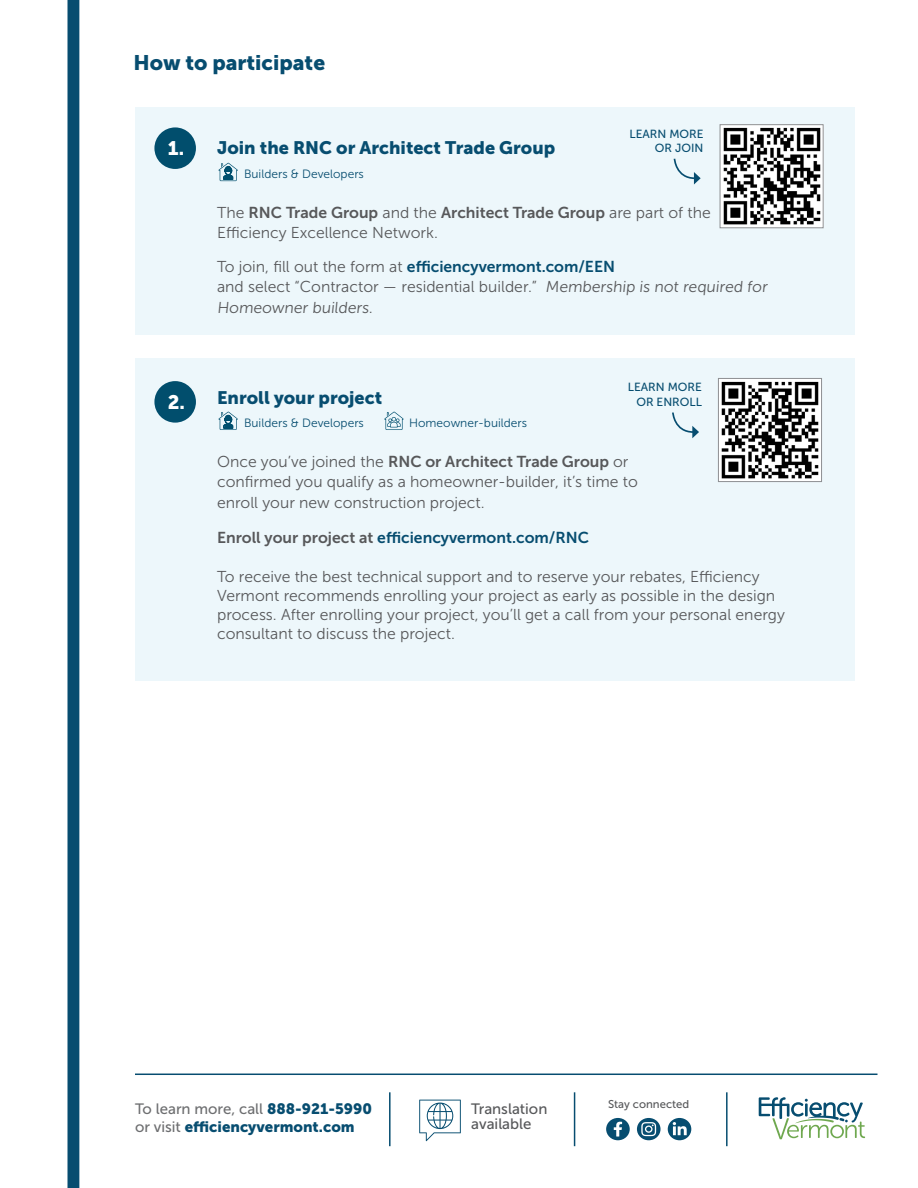
<style>
.page{position:relative;width:918px;height:1188px;background:#fff}
.page>*{position:absolute;margin:0;border:0;box-sizing:border-box;transform-origin:0 0}
.t1{font:21px "Museo Sans 900";color:#074d70}
.t2{font:19.5px "Museo Sans 900";color:#fff}
.t3{font:18px "Museo Sans 900";color:#074d70}
.Paragraph_Style{font:15.75px/20.2px "Museo Sans 300";color:#57585a}
.Paragraph_Style-2{font:15.75px "Museo Sans 700";color:#074d70}
.t4{font:15px "Museo Sans 500";color:#6d6e70}
.t5{font:15px "Museo Sans 900";color:#074d70}
.t6{font:15px/15px "Museo Sans 500";color:#57585a}
.t7{font:12px "Museo Sans 300";color:#074d70}
.t8{font:11.7px "Museo Sans 500";color:#074d70}
.t9{font:11.25px "Museo Sans 500";color:#57585a}
.s1{font-family:"Museo Sans 700"}
.s2{font-family:"Museo Sans 700";color:#074d70}
.s3{color:#57585a}
.s4{font-family:"Museo Sans 900";color:#074d70}
.s5{font-family:"Museo Sans 500";color:#6d6e70}
</style>
<div class="page">
<div style="left:68px;top:0;width:11px;height:1188px;background:#074d70"></div>
<svg style="left:606px;top:1118px;width:24px;height:22px"></svg>
<svg style="left:637px;top:1118px;width:24px;height:22px"></svg>
<svg style="left:668px;top:1118px;width:23px;height:22px"></svg>
<hr style="left:389px;top:1092px;width:2px;height:54px;background:#074d70">
<hr style="left:135px;top:1074px;width:743px;height:1px;background:#074d70">
<hr style="left:574px;top:1092px;width:1px;height:54px;background:#074d70">
<hr style="left:726px;top:1092px;width:2px;height:54px;background:#074d70">
<svg style="left:419px;top:1100px;width:42px;height:41px"></svg>
<svg style="left:759px;top:1097px;width:106px;height:42px"></svg>
<div style="left:135px;top:108px;width:719px;height:227px;background:#edf7fb"></div>
<div style="left:135px;top:359px;width:719px;height:322px;background:#edf7fb"></div>
<div style="left:154px;top:127px;width:42px;height:42px;background:#014e6d;border-radius:50%"></div>
<div style="left:154px;top:381px;width:42px;height:42px;background:#014e6d;border-radius:50%"></div>
<img style="left:722px;top:126px;width:99px;height:100px">
<div style="left:720px;top:124px;width:103px;height:104px;border:1px solid #8d8f92"></div>
<svg style="left:673px;top:158px;width:28px;height:27px"></svg>
<svg style="left:672px;top:412px;width:27px;height:26px"></svg>
<svg style="left:384px;top:412px;width:20px;height:18px"></svg>
<svg style="left:219px;top:163px;width:19px;height:18px"></svg>
<img style="left:720px;top:380px;width:100px;height:100px">
<div style="left:718px;top:378px;width:104px;height:104px;border:1px solid #8d8f92"></div>
<svg style="left:219px;top:412px;width:19px;height:18px"></svg>
<p class="t1" style="left:133px;top:50px;width:193px">How to participate</p>
<p class="t2" style="left:168px;top:137px;width:18px">1.</p>
<p class="t8" style="left:630px;top:127px;width:75px">LEARN MORE</p>
<p class="t8" style="left:655px;top:141px;width:50px">OR JOIN</p>
<p class="t3" style="left:217px;top:137px;width:340px">Join the RNC or Architect Trade Group</p>
<p class="t7" style="left:244px;top:167px;width:121px">Builders &amp; Developers</p>
<p class="Paragraph_Style" style="left:217px;top:203px;width:495px">The <span class="s1">RNC Trade Group</span> and the <span class="s1">Architect Trade Group</span> are part of the<br>Efficiency Excellence Network.</p>
<p class="Paragraph_Style" style="left:217px;top:257px;width:554px">To join, fill out the form at <span class="s2">efficiencyvermont.com/EEN<br></span>and select “Contractor — residential builder.” Membership is not required for<br>Homeowner builders.</p>
<p class="t8" style="left:628px;top:381px;width:75px">LEARN MORE</p>
<p class="t8" style="left:636px;top:395px;width:67px">OR ENROLL</p>
<p class="t2" style="left:168px;top:391px;width:19px">2.</p>
<p class="t3" style="left:217px;top:388px;width:167px">Enroll your project</p>
<p class="t7" style="left:244px;top:416px;width:121px">Builders &amp; Developers</p>
<p class="t7" style="left:409px;top:416px;width:119px">Homeowner-builders</p>
<p class="Paragraph_Style" style="left:217px;top:452px;width:422px">Once you’ve joined the <span class="s1">RNC or Architect Trade Group</span> or confirmed you qualify as a homeowner-builder, it’s time to enroll your new construction project.</p>
<p class="Paragraph_Style-2" style="left:217px;top:529px;width:373px"><span class="s3">Enroll your project at</span> efficiencyvermont.com/RNC</p>
<p class="Paragraph_Style" style="left:217px;top:567px;width:569px;line-height:18.9px">To receive the best technical support and to reserve your rebates, Efficiency Vermont recommends enrolling your project as early as possible in the design process. After enrolling your project, you’ll get a call from your personal energy consultant to discuss the project.</p>
<p class="t4" style="left:135px;top:1101px;width:239px">To learn more, call <span class="s4">888-921-5990</span></p>
<p class="t5" style="left:135px;top:1118px;width:221px"><span class="s5">or visit</span> efficiencyvermont.com</p>
<p class="t6" style="left:471px;top:1102px;width:78px">Translation available</p>
<p class="t9" style="left:608px;top:1098px;width:83px">Stay connected</p>
</div>
